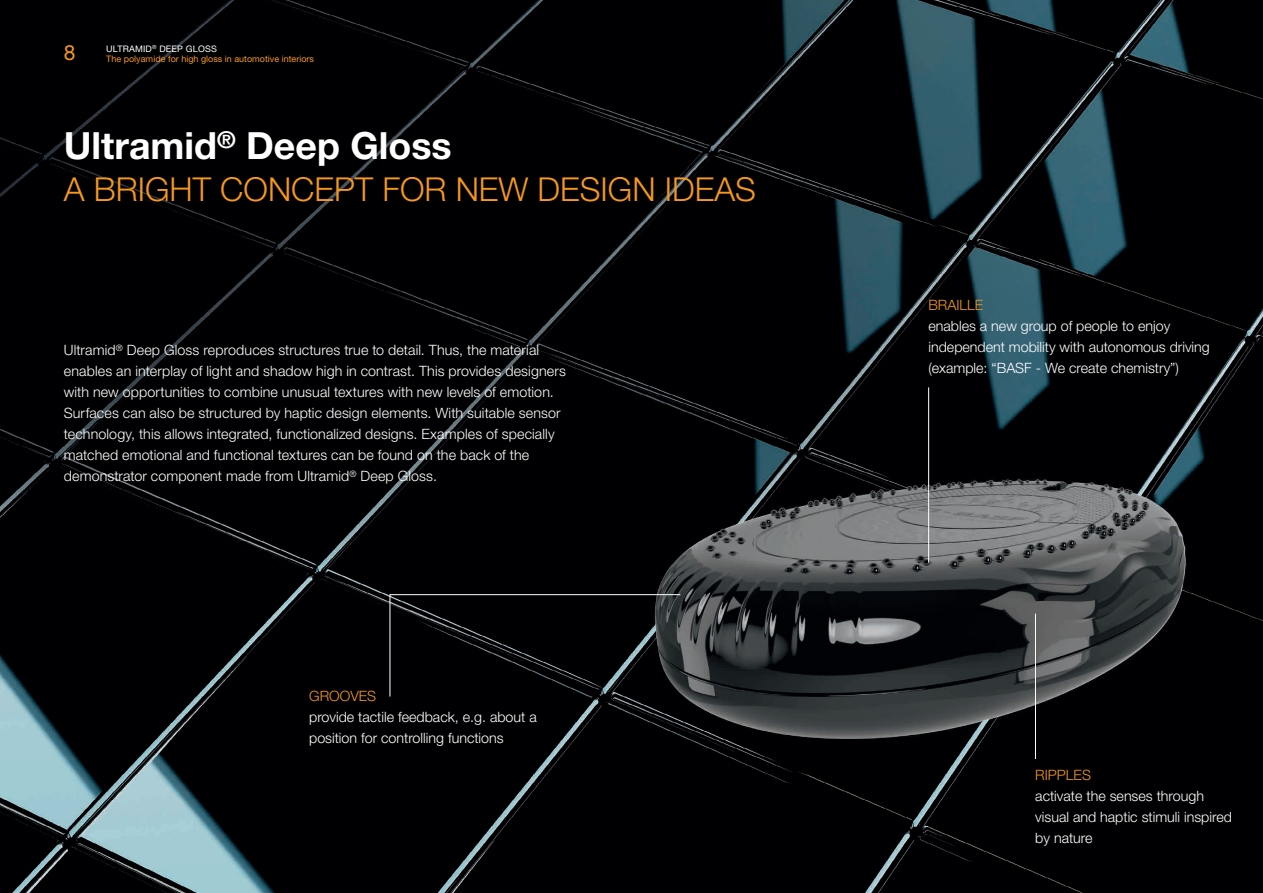
<style>
.page{position:relative;width:1263px;height:893px;background:#fff}
.page>*{position:absolute;margin:0;border:0;box-sizing:border-box;transform-origin:0 0}
.t1{font:700 37.5px "Helvetica Neue LT Pro";color:#fff}
.t2{font:300 33px "Helvetica Neue LT Pro";color:#f7981d}
.t3{font:21px "Helvetica Neue LT Pro";color:#f7981d}
.t4{font:300 14.25px/21px "Helvetica Neue LT Pro";letter-spacing:.005em;color:#fff}
.t5{font:300 14.25px "Helvetica Neue LT Pro";color:#f7981d}
.t6{font:9px/10.5px "Helvetica Neue LT Pro";color:#f7981d}
.s1{color:#fff}
</style>
<div class="page">
<img style="left:0;top:0;width:1263px;height:893px">
<img style="left:621px;top:437px;width:600px;height:302px">
<hr style="left:928px;top:387px;width:1px;height:176px;background:#fff">
<svg style="left:389px;top:594px;width:292px;height:103px;background:#0c0e0f"></svg>
<hr style="left:1035px;top:614px;width:1px;height:145px;background:#fff">
<h3 class="t3" style="left:64px;top:40px;width:13px">8</h3>
<p class="t6" style="left:106px;top:43px;width:209px"><span class="s1">ULTRAMID</span><sup>®</sup> <span class="s1">DEEP GLOSS<br></span>The polyamide for high gloss in automotive interiors</p>
<h1 class="t1" style="left:64px;top:122px;width:389px">Ultramid<sup>®</sup> Deep Gloss</h1>
<h2 class="t2" style="left:64px;top:169px;width:694px">A BRIGHT CONCEPT FOR NEW DESIGN IDEAS</h2>
<p class="t4" style="left:64px;top:339px;width:504px">Ultramid<sup>®</sup> Deep Gloss reproduces structures true to detail. Thus, the material enables an interplay of light and shadow high in contrast. This provides designers with new opportunities to combine unusual textures with new levels of emotion.<br>Surfaces can also be structured by haptic design elements. With suitable sensor technology, this allows integrated, functionalized designs. Examples of specially matched emotional and functional textures can be found on the back of the demonstrator component made from Ultramid<sup>®</sup> Deep Gloss.</p>
<p class="t5" style="left:309px;top:688px;width:69px">GROOVES</p>
<p class="t4" style="left:309px;top:706px;width:229px">provide tactile feedback, e.g. about a position for controlling functions</p>
<p class="t5" style="left:928px;top:296px;width:56px">BRAILLE</p>
<p class="t4" style="left:928px;top:315px;width:283px">enables a new group of people to enjoy independent mobility with autonomous driving (example: “BASF - We create chemistry”)</p>
<p class="t5" style="left:1035px;top:766px;width:57px">RIPPLES</p>
<p class="t4" style="left:1035px;top:785px;width:198px">activate the senses through visual and haptic stimuli inspired by nature</p>
</div>
